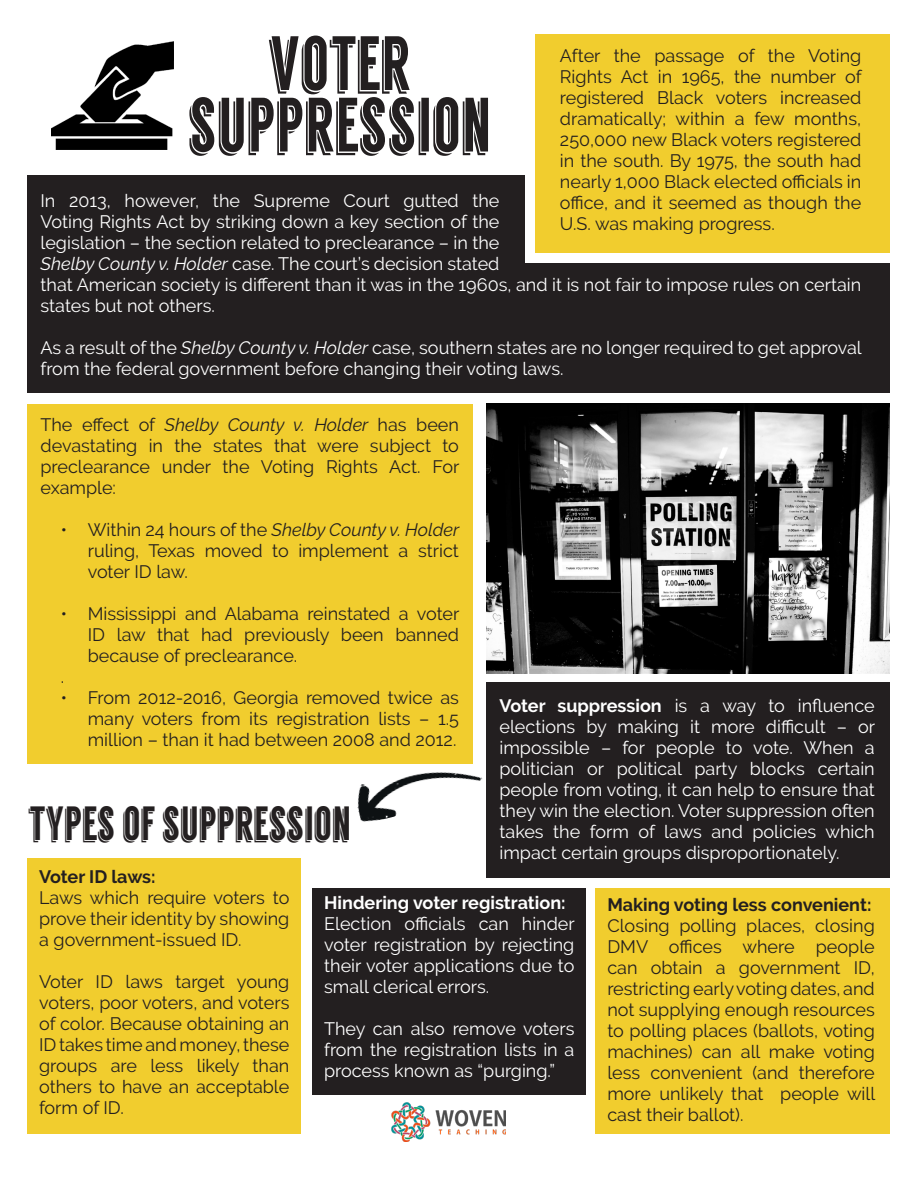
<style>
.page{position:relative;width:918px;height:1188px;background:#fff}
.page>*{position:absolute;margin:0;border:0;box-sizing:border-box;transform-origin:0 0}
.t1{font:76.8px "Langdon";color:#231f20;scale:.78 1}
.t2{font:48px "Langdon";color:#231f20;scale:.78 1}
.t3{font:18px/21px "Raleway";color:#231f20;text-align:justify}
.t4{font:18px/21px "Raleway";color:#fff;text-align:justify}
.t5{font:700 18px "Raleway";color:#231f20}
.t6{font:700 18px "Raleway";color:#fff}
.s1{font-style:italic}
.s2{font-weight:700}
</style>
<div class="page">
<div style="left:27px;top:176px;width:498px;height:217px;background:#231f20"></div>
<div style="left:513px;top:263px;width:377px;height:130px;background:#231f20"></div>
<div style="left:536px;top:34px;width:354px;height:219px;background:#f1cd2e"></div>
<div style="left:27px;top:404px;width:445px;height:359px;background:#f1cd2e"></div>
<img style="left:486px;top:404px;width:404px;height:270px">
<div style="left:486px;top:683px;width:404px;height:195px;background:#231f20"></div>
<img style="left:353px;top:756px;width:130px;height:66px">
<div style="left:27px;top:858px;width:273px;height:276px;background:#f1cd2e"></div>
<div style="left:312px;top:889px;width:273px;height:206px;background:#231f20"></div>
<div style="left:595px;top:889px;width:295px;height:245px;background:#f1cd2e"></div>
<img style="left:392px;top:1102px;width:113px;height:39px">
<img style="left:51px;top:42px;width:123px;height:108px">
<p class="t1" style="left:268px;top:19px;width:184px">VOTER</p>
<p class="t1" style="left:187px;top:80px;width:390px">SUPPRESSION</p>
<p class="t3" style="left:560px;top:45px;width:303px">After the passage of the Voting Rights Act in 1965, the number of registered Black voters increased dramatically; within a few months, 250,000 new Black voters registered in the south. By 1975, the south had nearly 1,000 Black elected officials in office, and it seemed as though the U.S. was making progress.</p>
<p class="t4" style="left:40px;top:190px;width:822px;text-align:left">In 2013, however, the Supreme Court gutted the<br>Voting Rights Act by striking down a key section of the<br>legislation – the section related to preclearance – in the<br><span class="s1">Shelby County v. Holder</span> case. The court’s decision stated<br>that American society is different than it was in the 1960s, and it is not fair to impose rules on certain states but not others.</p>
<p class="t4" style="left:40px;top:337px;width:823px">As a result of the <span class="s1">Shelby County v. Holder</span> case, southern states are no longer required to get approval from the federal government before changing their voting laws.</p>
<p class="t3" style="left:40px;top:415px;width:420px">The effect of <span class="s1">Shelby County v. Holder</span> has been devastating in the states that were subject to preclearance under the Voting Rights Act. For example:</p>
<p class="t3" style="left:88px;top:520px;width:373px;text-indent:-27px">• Within 24 hours of the <span class="s1">Shelby County v. Holder </span>ruling, Texas moved to implement a strict voter ID law.</p>
<p class="t3" style="left:88px;top:604px;width:373px;text-indent:-27px">• Mississippi and Alabama reinstated a voter ID law that had previously been banned because of preclearance.</p>
<p class="t3" style="left:61px;top:667px;width:5px">.</p>
<p class="t3" style="left:88px;top:688px;width:373px;text-indent:-27px">• From 2012-2016, Georgia removed twice as many voters from its registration lists – 1.5 million – than it had between 2008 and 2012.</p>
<p class="t4" style="left:500px;top:695px;width:377px"><span class="s2">Voter suppression</span> is a way to influence elections by making it more difficult – or impossible – for people to vote. When a politician or political party blocks certain people from voting, it can help to ensure that they win the election. Voter suppression often takes the form of laws and policies which impact certain groups disproportionately.</p>
<p class="t2" style="left:28px;top:796px;width:415px">TYPES OF SUPPRESSION</p>
<p class="t5" style="left:39px;top:867px;width:118px">Voter ID laws:</p>
<p class="t3" style="left:39px;top:887px;width:252px">Laws which require voters to prove their identity by showing a government-issued ID.</p>
<p class="t3" style="left:39px;top:971px;width:252px">Voter ID laws target young voters, poor voters, and voters of color. Because obtaining an ID takes time and money, these groups are less likely than others to have an acceptable form of ID.</p>
<p class="t6" style="left:324px;top:892px;width:243px">Hindering voter registration:</p>
<p class="t4" style="left:324px;top:913px;width:252px">Election officials can hinder voter registration by rejecting their voter applications due to small clerical errors.</p>
<p class="t4" style="left:324px;top:1018px;width:252px">They can also remove voters from the registration lists in a process known as “purging.”</p>
<p class="t5" style="left:607px;top:894px;width:266px">Making voting less convenient:</p>
<p class="t3" style="left:607px;top:915px;width:269px">Closing polling places, closing DMV offices where people can obtain a government ID, restricting early voting dates, and not supplying enough resources to polling places (ballots, voting machines) can all make voting less convenient (and therefore more unlikely that people will cast their ballot).</p>
</div>
